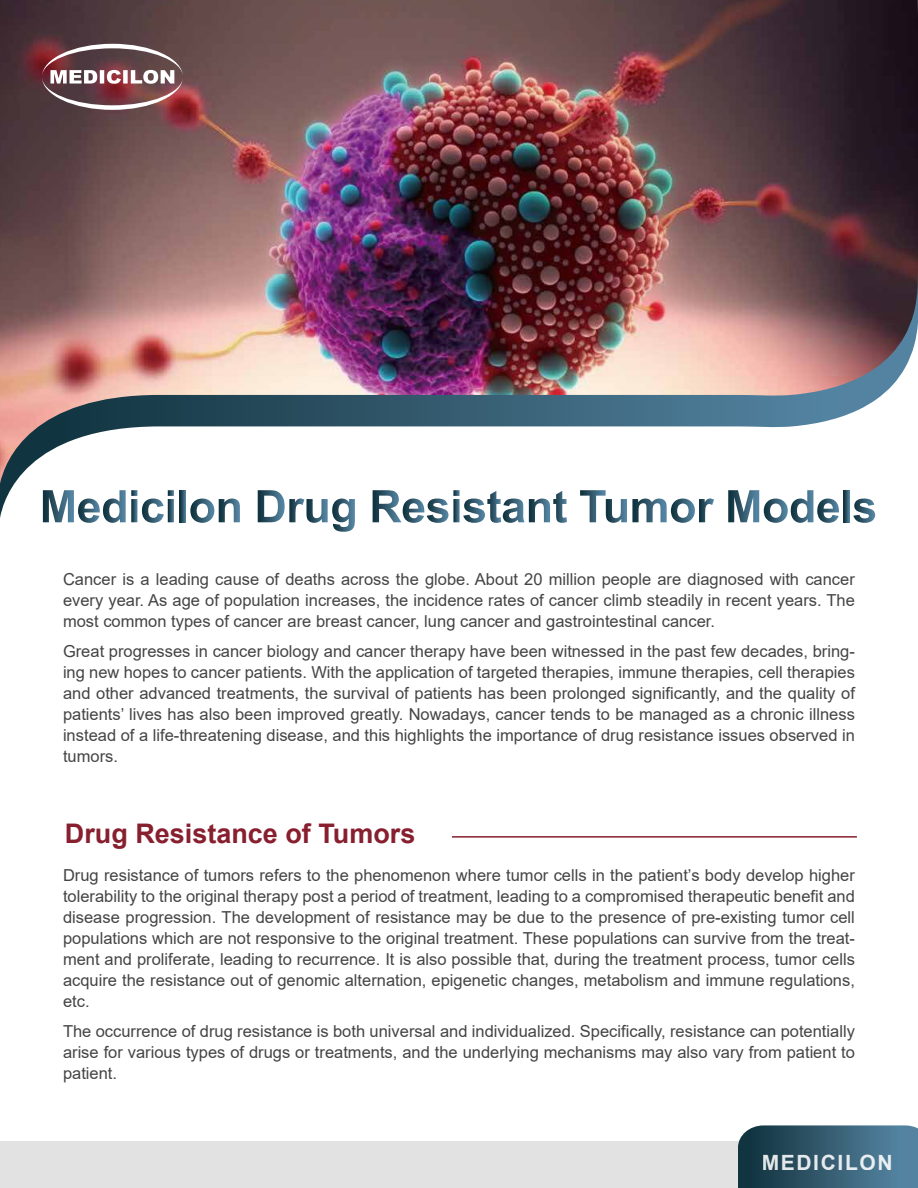
<style>
.page{position:relative;width:918px;height:1188px;background:#fff}
.page>*{position:absolute;margin:0;border:0;box-sizing:border-box;transform-origin:0 0}
.t1{font:700 27px "Arial";color:#871f2f}
.t2{font:700 21px "Arial";letter-spacing:.08em;color:#fff}
.t3{font:16.5px/21px "Arial";color:#444;text-align:justify}
</style>
<div class="page">
<div style="left:0;top:1141px;width:918px;height:47px;background:#e2e2e2"></div>
<svg style="left:738px;top:1125px;width:180px;height:63px;background:#386074"></svg>
<img style="left:0;top:0;width:918px;height:484px">
<hr style="left:452px;top:836px;width:405px;height:2px;background:#871f2f">
<svg style="left:43px;top:490px;width:131px;height:33px"></svg>
<svg style="left:180px;top:490px;width:6px;height:32px"></svg>
<svg style="left:190px;top:499px;width:50px;height:24px"></svg>
<svg style="left:258px;top:490px;width:97px;height:42px"></svg>
<svg style="left:373px;top:490px;width:194px;height:33px"></svg>
<svg style="left:580px;top:490px;width:134px;height:33px"></svg>
<svg style="left:728px;top:490px;width:111px;height:33px"></svg>
<svg style="left:844px;top:490px;width:6px;height:32px"></svg>
<svg style="left:853px;top:499px;width:22px;height:24px"></svg>
<svg style="left:42px;top:44px;width:141px;height:66px"></svg>
<p class="t3" style="left:63px;top:568px;width:793px">Cancer is a leading cause of deaths across the globe. About 20 million people are diagnosed with cancer every year. As age of population increases, the incidence rates of cancer climb steadily in recent years. The most common types of cancer are breast cancer, lung cancer and gastrointestinal cancer.</p>
<p class="t3" style="left:63px;top:640px;width:793px">Great progresses in cancer biology and cancer therapy have been witnessed in the past few decades, bring&shy;ing new hopes to cancer patients. With the application of targeted therapies, immune therapies, cell therapies and other advanced treatments, the survival of patients has been prolonged significantly, and the quality of patients’ lives has also been improved greatly. Nowadays, cancer tends to be managed as a chronic illness instead of a life-threatening disease, and this highlights the importance of drug resistance issues observed in tumors.</p>
<h1 class="t1" style="left:65px;top:815px;width:352px">Drug Resistance of Tumors</h1>
<p class="t3" style="left:63px;top:865px;width:794px">Drug resistance of tumors refers to the phenomenon where tumor cells in the patient’s body develop higher tolerability to the original therapy post a period of treatment, leading to a compromised therapeutic benefit and disease progression. The development of resistance may be due to the presence of pre-existing tumor cell populations which are not responsive to the original treatment. These populations can survive from the treat&shy;ment and proliferate, leading to recurrence. It is also possible that, during the treatment process, tumor cells acquire the resistance out of genomic alternation, epigenetic changes, metabolism and immune regulations, etc.</p>
<p class="t3" style="left:63px;top:1021px;width:793px">The occurrence of drug resistance is both universal and individualized. Specifically, resistance can potentially arise for various types of drugs or treatments, and the underlying mechanisms may also vary from patient to patient.</p>
<p class="t2" style="left:762px;top:1147px;width:133px">MEDICILON</p>
</div>
